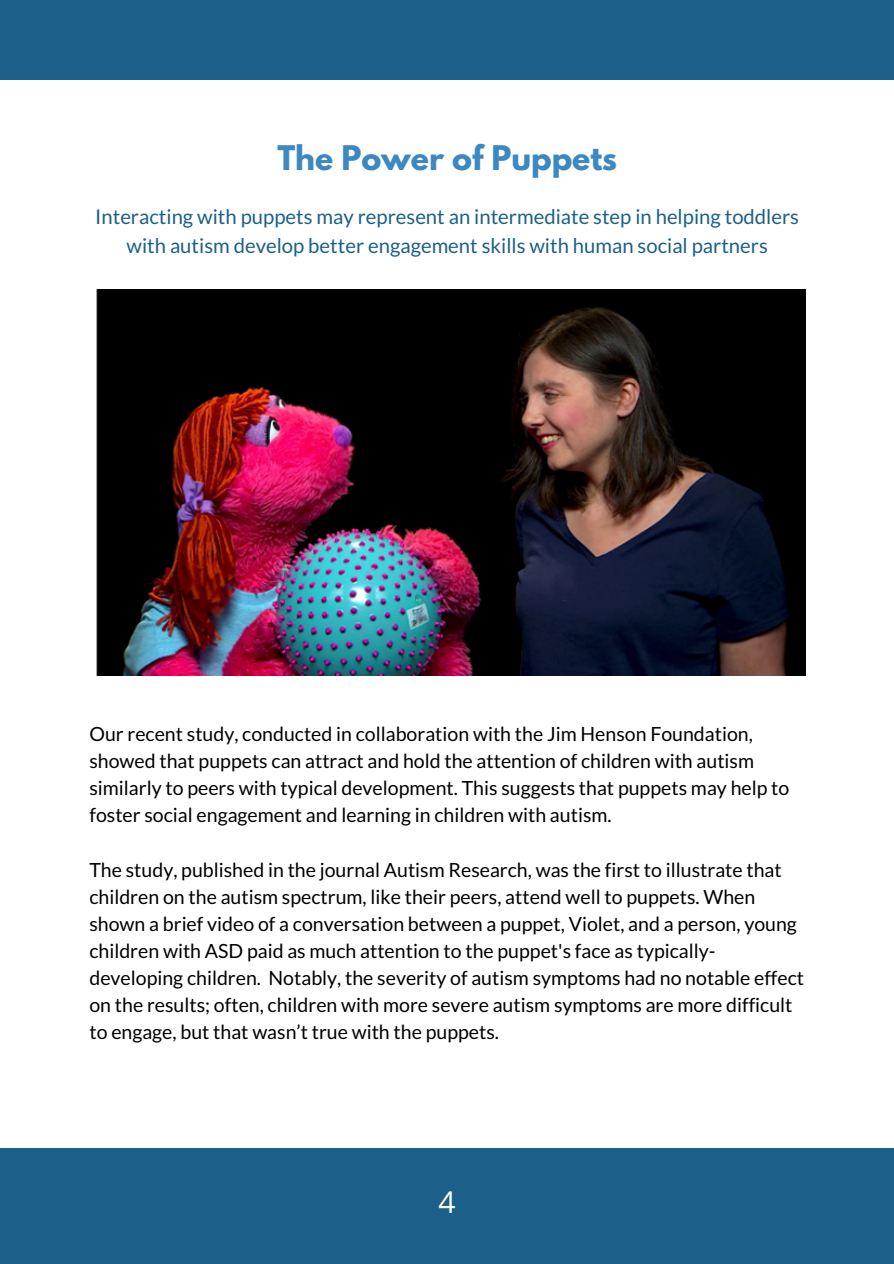
<style>
.page{position:relative;width:894px;height:1264px;background:#fff}
.page>*{position:absolute;margin:0;border:0;box-sizing:border-box;transform-origin:0 0}
.t1{font:700 30px "League Spartan";color:#3b88c3}
.t2{font:30px "Open Sans";color:#fff}
.t3{font:20.25px/28.2px "Lato";color:#1c5f88;text-align:center}
.t4{font:19.5px/27px "Lato";color:#000}
</style>
<div class="page">
<div style="left:0;top:0;width:893px;height:80px;background:#1c5f88"></div>
<div style="left:0;top:1148px;width:893px;height:115px;background:#1c5f88"></div>
<img style="left:96px;top:289px;width:708px;height:387px">
<p class="t1" style="left:277px;top:143px;width:341px">The Power of Puppets</p>
<p class="t3" style="left:95px;top:202px;width:705px">Interacting with puppets may represent an intermediate step in helping toddlers with autism develop better engagement skills with human social partners</p>
<p class="t4" style="left:89px;top:720px;width:701px">Our recent study, conducted in collaboration with the Jim Henson Foundation, showed that puppets can attract and hold the attention of children with autism similarly to peers with typical development. This suggests that puppets may help to foster social engagement and learning in children with autism.</p>
<p class="t4" style="left:89px;top:855px;width:716px">The study, published in the journal Autism Research, was the first to illustrate that children on the autism spectrum, like their peers, attend well to puppets. When shown a brief video of a conversation between a puppet, Violet, and a person, young children with ASD paid as much attention to the puppet's face as typically&shy;developing children. Notably, the severity of autism symptoms had no notable effect on the results; often, children with more severe autism symptoms are more difficult to engage, but that wasn’t true with the puppets.</p>
<p class="t2" style="left:438px;top:1181px;width:19px">4</p>
</div>
